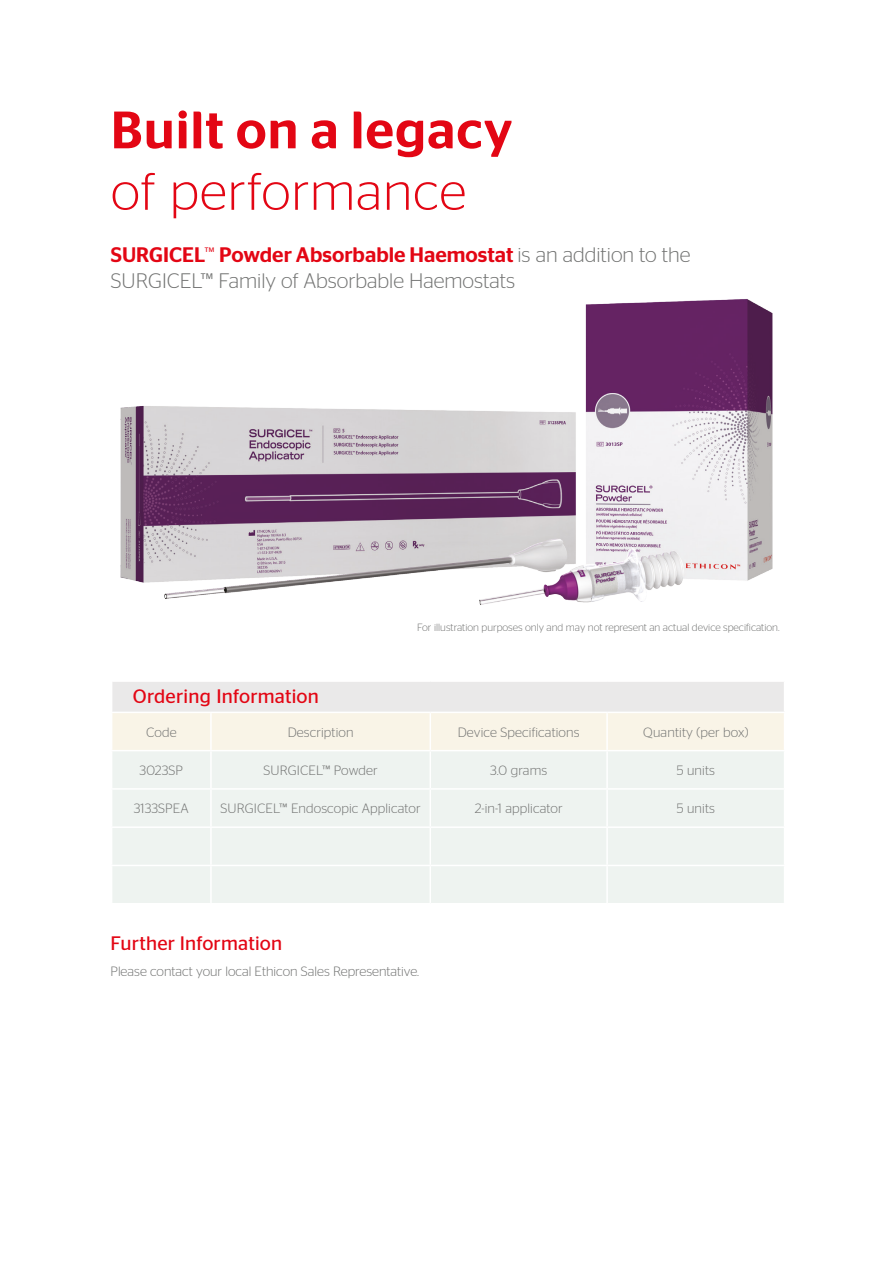
<style>
.page{position:relative;width:893px;height:1263px;background:#fff}
.page>*{position:absolute;margin:0;border:0;box-sizing:border-box;transform-origin:0 0}
.t1{font:52.5px "Stag Sans Medium 7";letter-spacing:.02em;color:#e30614}
.t2{font:52.5px "Stag Sans Light 8";letter-spacing:.02em;color:#e30614}
.t3{font:21px "Stag Sans Medium 7";color:#e30614}
.t4{font:21px "Stag Sans Light 8";color:#717271}
.t5{font:19.5px "Stag Sans Book 2";letter-spacing:.01em;color:#e30614}
.t6{font:13.5px "Stag Sans Light 8";letter-spacing:.01em;color:#717271}
.t7{font:10.5px "Stag Sans Light 8";color:#717271}
.s1{font-family:"Stag Sans Light 8";font-size:16.5px}
.s2{font-family:"Stag Sans Light 8";color:#717271}
</style>
<div class="page">
<img style="left:120px;top:299px;width:653px;height:306px">
<div style="left:112px;top:681px;width:673px;height:31px;background:#eae9e9"></div>
<div style="left:112px;top:713px;width:672px;height:37px;background:#f9f4e7"></div>
<div style="left:112px;top:751px;width:672px;height:152px;background:#eef3f0"></div>
<hr style="left:784px;top:682px;width:1px;height:30px;background:#fff">
<hr style="left:210px;top:751px;width:2px;height:37px;background:#fff">
<hr style="left:430px;top:751px;width:1px;height:37px;background:#fff">
<hr style="left:606px;top:751px;width:2px;height:37px;background:#fff">
<hr style="left:111px;top:788px;width:100px;height:2px;background:#fff">
<hr style="left:211px;top:788px;width:219px;height:2px;background:#fff">
<hr style="left:210px;top:790px;width:2px;height:36px;background:#fff">
<hr style="left:430px;top:788px;width:177px;height:2px;background:#fff">
<hr style="left:430px;top:790px;width:1px;height:36px;background:#fff">
<hr style="left:607px;top:788px;width:178px;height:2px;background:#fff">
<hr style="left:606px;top:790px;width:2px;height:36px;background:#fff">
<hr style="left:111px;top:826px;width:100px;height:2px;background:#fff">
<hr style="left:211px;top:826px;width:219px;height:2px;background:#fff">
<hr style="left:210px;top:828px;width:2px;height:37px;background:#fff">
<hr style="left:430px;top:826px;width:177px;height:2px;background:#fff">
<hr style="left:430px;top:828px;width:1px;height:37px;background:#fff">
<hr style="left:607px;top:826px;width:178px;height:2px;background:#fff">
<hr style="left:606px;top:828px;width:2px;height:37px;background:#fff">
<hr style="left:111px;top:865px;width:100px;height:1px;background:#fff">
<hr style="left:211px;top:865px;width:219px;height:1px;background:#fff">
<hr style="left:210px;top:866px;width:2px;height:37px;background:#fff">
<hr style="left:430px;top:865px;width:177px;height:1px;background:#fff">
<hr style="left:430px;top:866px;width:1px;height:37px;background:#fff">
<hr style="left:607px;top:865px;width:178px;height:1px;background:#fff">
<hr style="left:606px;top:866px;width:2px;height:37px;background:#fff">
<hr style="left:210px;top:713px;width:2px;height:37px;background:#fff">
<hr style="left:430px;top:713px;width:1px;height:37px;background:#fff">
<hr style="left:606px;top:713px;width:2px;height:37px;background:#fff">
<hr style="left:111px;top:680px;width:100px;height:2px;background:#fff">
<hr style="left:211px;top:680px;width:219px;height:2px;background:#fff">
<hr style="left:430px;top:680px;width:177px;height:2px;background:#fff">
<hr style="left:607px;top:680px;width:178px;height:2px;background:#fff">
<h1 class="t1" style="left:111px;top:100px;width:403px">Built on a legacy</h1>
<h1 class="t2" style="left:111px;top:163px;width:357px">of performance</h1>
<h2 class="t3" style="left:111px;top:243px;width:581px">SURGICEL<span class="s1">™</span> Powder Absorbable Haemostat <span class="s2">is an addition to the</span></h2>
<h2 class="t4" style="left:111px;top:269px;width:406px">SURGICEL™ Family of Absorbable Haemostats</h2>
<p class="t7" style="left:417px;top:622px;width:364px">For illustration purposes only and may not represent an actual device specification.</p>
<h3 class="t5" style="left:133px;top:685px;width:187px">Ordering Information</h3>
<p class="t6" style="left:146px;top:725px;width:32px">Code</p>
<p class="t6" style="left:288px;top:725px;width:67px">Description</p>
<p class="t6" style="left:458px;top:725px;width:123px">Device Specifications</p>
<p class="t6" style="left:643px;top:725px;width:107px">Quantity (per box)</p>
<p class="t6" style="left:140px;top:763px;width:45px">3023SP</p>
<p class="t6" style="left:263px;top:763px;width:116px">SURGICEL™ Powder</p>
<p class="t6" style="left:490px;top:763px;width:58px">3.0 grams</p>
<p class="t6" style="left:677px;top:763px;width:40px">5 units</p>
<p class="t6" style="left:134px;top:801px;width:56px">3133SPEA</p>
<p class="t6" style="left:220px;top:801px;width:202px">SURGICEL™ Endoscopic Applicator</p>
<p class="t6" style="left:475px;top:801px;width:90px">2-in-1 applicator</p>
<p class="t6" style="left:677px;top:801px;width:40px">5 units</p>
<h3 class="t5" style="left:111px;top:932px;width:173px">Further Information</h3>
<p class="t6" style="left:111px;top:964px;width:310px">Please contact your local Ethicon Sales Representative.</p>
</div>
